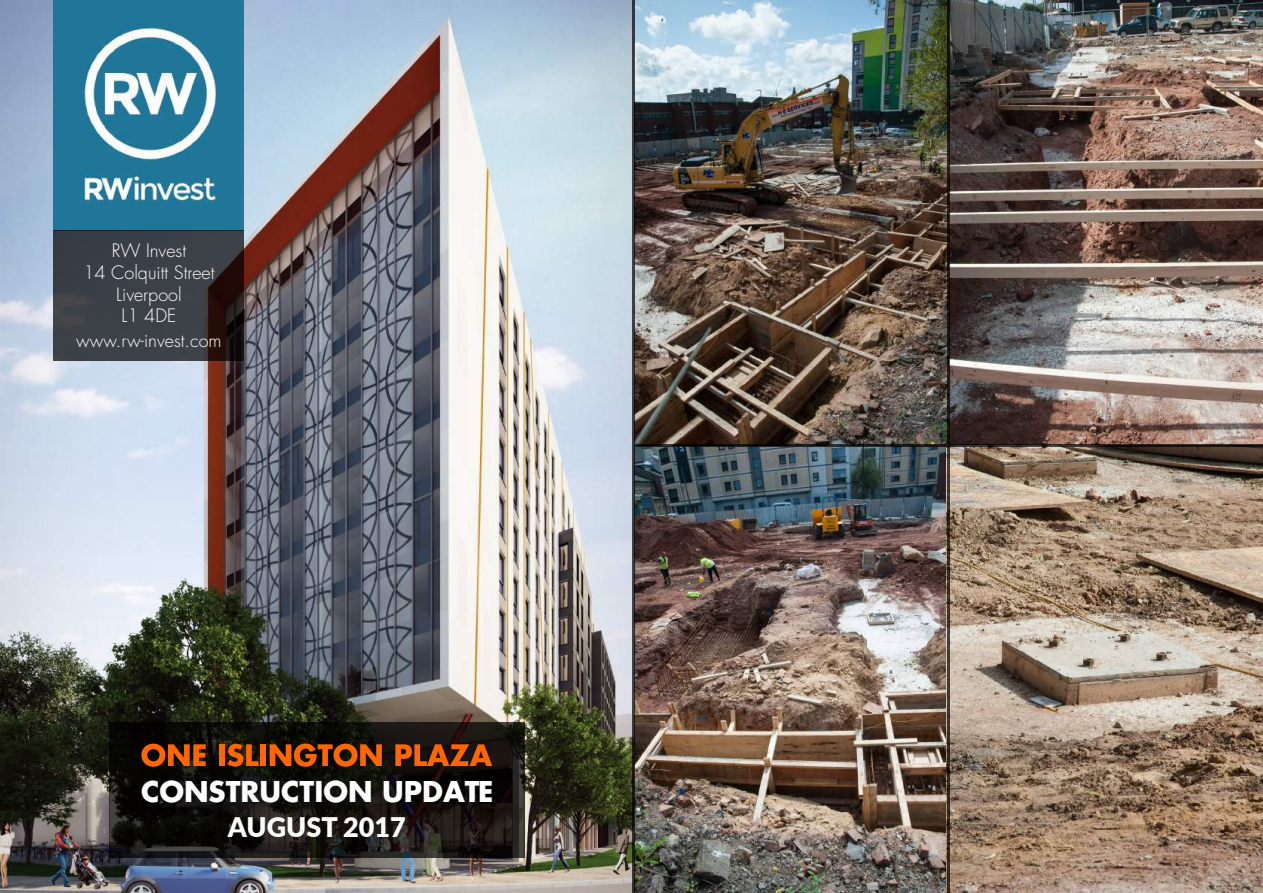
<style>
.page{position:relative;width:1263px;height:893px;background:#fff}
.page>*{position:absolute;margin:0;border:0;box-sizing:border-box;transform-origin:0 0}
.t1{font:700 27.9px "Futura Std";color:#fff}
.t2{font:900 27px "Lato";color:#fff}
.t3{font:300 18px/21.6px "Futura Std";color:#fff;text-align:center}
</style>
<div class="page">
<img style="left:0;top:0;width:946px;height:893px">
<img style="left:949px;top:1px;width:314px;height:892px">
<img style="left:54px;top:0;width:190px;height:231px">
<svg style="left:54px;top:231px;width:190px;height:130px;background:#37393e"></svg>
<svg style="left:109px;top:722px;width:416px;height:136px;background:#13110f"></svg>
<svg style="left:141px;top:744px;width:65px;height:23px"></svg>
<div style="left:219px;top:744px;width:6px;height:22px;background:#f60"></div>
<svg style="left:227px;top:744px;width:32px;height:23px"></svg>
<div style="left:260px;top:744px;width:6px;height:22px;background:#f60"></div>
<svg style="left:270px;top:744px;width:112px;height:23px;background:#943e02"></svg>
<svg style="left:395px;top:744px;width:97px;height:22px;background:#943e06"></svg>
<hr style="left:632px;top:0;width:3px;height:893px;background:#000">
<hr style="left:946px;top:0;width:3px;height:444px;background:#000">
<hr style="left:946px;top:447px;width:3px;height:446px;background:#000">
<hr style="left:635px;top:444px;width:628px;height:3px;background:#000">
<p class="t3" style="left:83px;top:240px;width:133px">RW Invest<br>14 Colquitt Street<br>Liverpool<br>L1 4DE</p>
<p class="t3" style="left:76px;top:330px;width:147px">www.rw-invest.com</p>
<h1 class="t1" style="left:141px;top:773px;width:354px">CONSTRUCTION UPDATE</h1>
<h2 class="t2" style="left:228px;top:806px;width:180px">AUGUST 2017</h2>
</div>
